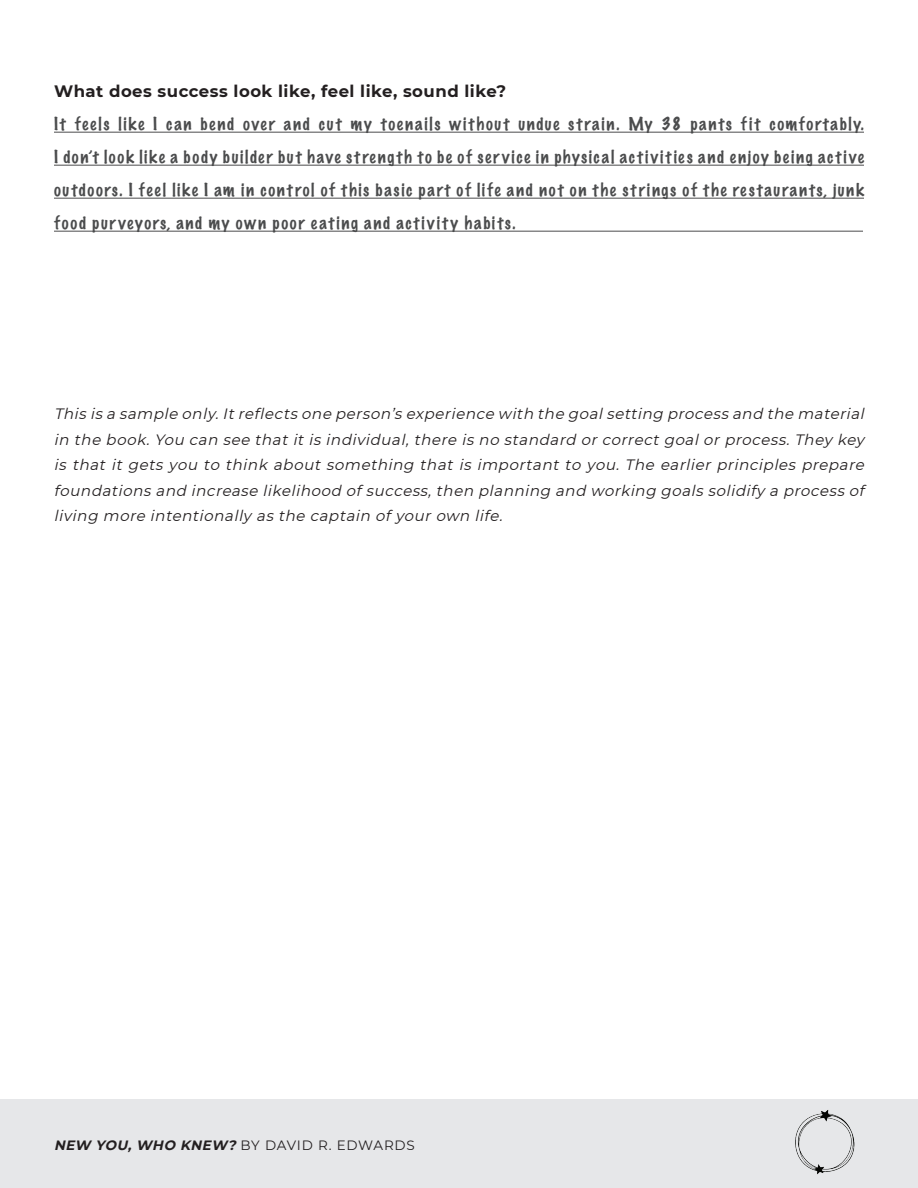
<style>
.page{position:relative;width:918px;height:1188px;background:#fff}
.page>*{position:absolute;margin:0;border:0;box-sizing:border-box;transform-origin:0 0}
.t1{font:100 16.5px/33px "Marker Felt";letter-spacing:.105em;color:#4b4c4d;text-align:justify}
.t2{font:700 16.5px "Montserrat";letter-spacing:.03em;color:#231f20}
.t3{font:italic 15px/25.5px "Montserrat";color:#231f20}
.t4{font:13.5px "Montserrat";letter-spacing:.05em;color:#231f20}
.s1{font-weight:700;font-style:italic}
</style>
<div class="page">
<div style="left:0;top:1099px;width:918px;height:89px;background:#e6e7e9"></div>
<img style="left:795px;top:1110px;width:60px;height:65px">
<hr style="left:54px;top:132px;width:810px;height:1px;background:#4b4c4d">
<hr style="left:54px;top:165px;width:810px;height:1px;background:#4b4c4d">
<hr style="left:54px;top:198px;width:810px;height:1px;background:#4b4c4d">
<hr style="left:54px;top:231px;width:809px;height:1px;background:#4b4c4d">
<p class="t2" style="left:54px;top:79px;width:454px">What does success look like, feel like, sound like?</p>
<p class="t1" style="left:54px;top:107px;width:812px">It feels like I can bend over and cut my toenails without undue strain. My 38 pants fit comfortably.<br>I don’t look like a body builder but have strength to be of service in physical activities and enjoy being active outdoors. I feel like I am in control of this basic part of life and not on the strings of the restaurants, junk food purveyors, and my own poor eating and activity habits.</p>
<p class="t3" style="left:54px;top:401px;width:816px">This is a sample only.It reflects one person’s experience with the goalsetting process and the material in the book. You can see that it is individual, there is no standard or correct goal or process. They key is that it gets you to think about something that is important to you. The earlier principles prepare foundations and increase likelihood ofsuccess,then planning and working goals solidify a process of living more intentionally as the captain of your own life.</p>
<p class="t4" style="left:54px;top:1136px;width:362px"><span class="s1">NEW YOU, WHO KNEW?</span> BY DAVID R. EDWARDS</p>
</div>
